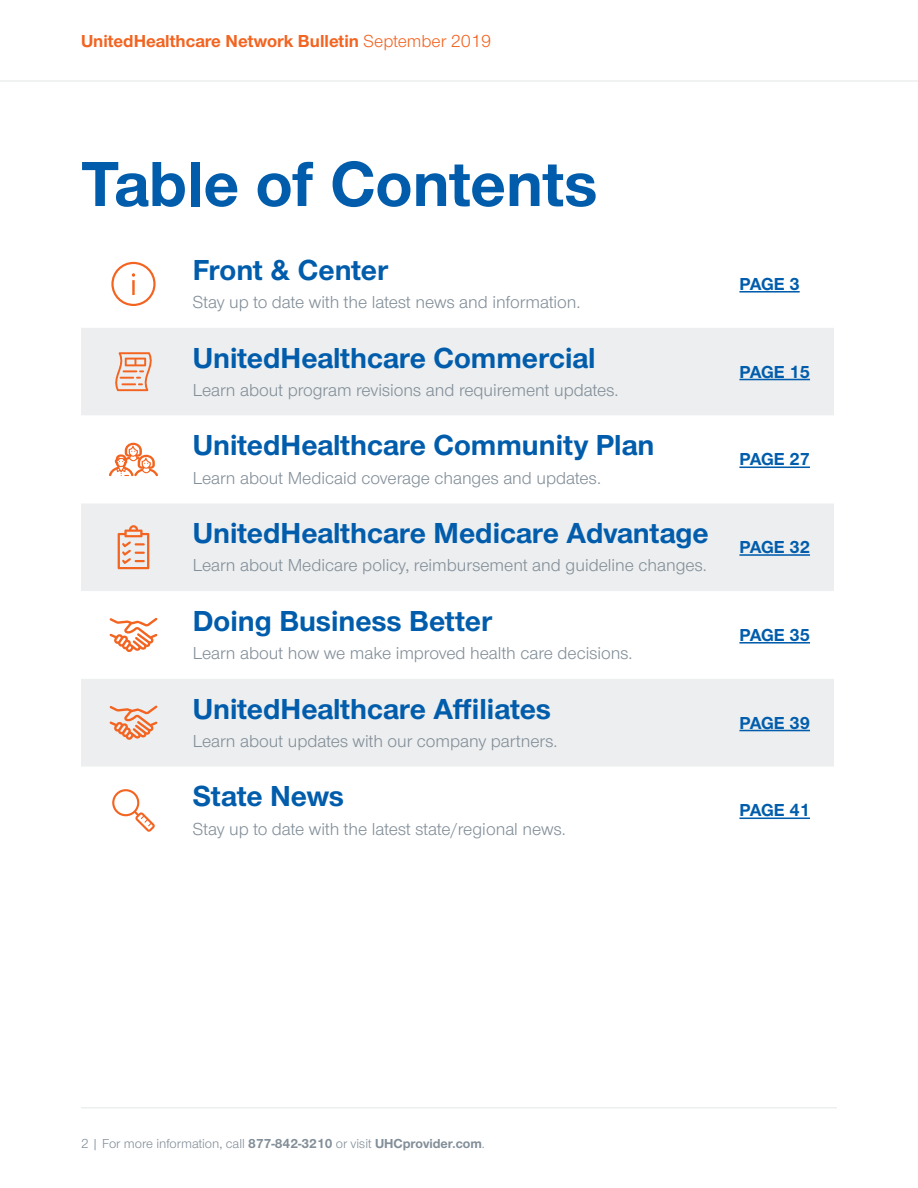
<style>
.page{position:relative;width:918px;height:1188px;background:#fff}
.page>*{position:absolute;margin:0;border:0;box-sizing:border-box;transform-origin:0 0}
.t1{font:700 66px "UHC Sans";color:#015dac}
.GRAY_INTRO{font:700 30px "UHC Sans";color:#015dac}
.t2{font:18px "UHC Sans";color:#828e98}
.t3{font:700 18px "UHC Sans";color:#f36421}
.GRAY_INTRO-2{font:700 18px "UHC Sans";letter-spacing:-.025em;color:#015dac}
.t4{font:13.5px "UHC Sans";color:#828e98}
.s1{font-weight:400}
.s2{font-weight:700}
</style>
<div class="page">
<hr style="left:81px;top:1107px;width:756px;height:1px;background:#eceeef">
<div style="left:81px;top:328px;width:753px;height:263px;background:#eceeef"></div>
<svg style="left:81px;top:416px;width:753px;height:87px"></svg>
<div style="left:81px;top:679px;width:753px;height:88px;background:#eceeef"></div>
<svg style="left:111px;top:262px;width:45px;height:44px"></svg>
<hr style="left:132px;top:280px;width:3px;height:15px;background:#f36421">
<hr style="left:739px;top:291px;width:61px;height:2px;background:#015dac">
<svg style="left:114px;top:352px;width:39px;height:39px;background:#eec2ae"></svg>
<hr style="left:739px;top:379px;width:71px;height:1px;background:#015dac">
<svg style="left:109px;top:443px;width:49px;height:33px"></svg>
<hr style="left:739px;top:466px;width:71px;height:2px;background:#015dac">
<svg style="left:118px;top:525px;width:31px;height:44px"></svg>
<hr style="left:739px;top:554px;width:71px;height:2px;background:#015dac">
<svg style="left:109px;top:618px;width:49px;height:34px"></svg>
<hr style="left:739px;top:642px;width:71px;height:2px;background:#015dac">
<svg style="left:109px;top:705px;width:49px;height:35px;background:#eec1ad"></svg>
<hr style="left:739px;top:730px;width:71px;height:1px;background:#015dac">
<svg style="left:112px;top:789px;width:43px;height:43px"></svg>
<hr style="left:739px;top:817px;width:71px;height:2px;background:#015dac">
<hr style="left:0;top:80px;width:918px;height:2px;background:#eceeef">
<p class="t3" style="left:81px;top:28px;width:412px">UnitedHealthcare Network Bulletin <span class="s1">September 2019</span></p>
<p class="t1" style="left:81px;top:140px;width:518px">Table of Contents</p>
<p class="GRAY_INTRO" style="left:193px;top:250px;width:197px">Front &amp; Center</p>
<p class="t2" style="left:193px;top:291px;width:389px">Stay up to date with the latest news and information.</p>
<p class="GRAY_INTRO" style="left:193px;top:337px;width:404px">UnitedHealthcare Commercial</p>
<p class="t2" style="left:193px;top:378px;width:427px">Learn about program revisions and requirement updates.</p>
<p class="GRAY_INTRO" style="left:193px;top:425px;width:463px">UnitedHealthcare Community Plan</p>
<p class="t2" style="left:193px;top:466px;width:410px">Learn about Medicaid coverage changes and updates.</p>
<p class="GRAY_INTRO" style="left:193px;top:513px;width:518px">UnitedHealthcare Medicare Advantage</p>
<p class="t2" style="left:193px;top:554px;width:516px">Learn about Medicare policy, reimbursement and guideline changes.</p>
<p class="GRAY_INTRO" style="left:193px;top:601px;width:301px">Doing Business Better</p>
<p class="t2" style="left:193px;top:642px;width:441px">Learn about how we make improved health care decisions.</p>
<p class="GRAY_INTRO" style="left:193px;top:688px;width:360px">UnitedHealthcare Affiliates</p>
<p class="t2" style="left:193px;top:729px;width:366px">Learn about updates with our company partners.</p>
<p class="GRAY_INTRO" style="left:193px;top:776px;width:153px">State News</p>
<p class="t2" style="left:193px;top:817px;width:375px">Stay up to date with the latest state/regional news.</p>
<p class="GRAY_INTRO-2" style="left:739px;top:272px;width:62px">PAGE 3</p>
<p class="GRAY_INTRO-2" style="left:739px;top:360px;width:72px">PAGE 15</p>
<p class="GRAY_INTRO-2" style="left:739px;top:447px;width:72px">PAGE 27</p>
<p class="GRAY_INTRO-2" style="left:739px;top:535px;width:72px">PAGE 32</p>
<p class="GRAY_INTRO-2" style="left:739px;top:623px;width:72px">PAGE 35</p>
<p class="GRAY_INTRO-2" style="left:739px;top:711px;width:72px">PAGE 39</p>
<p class="GRAY_INTRO-2" style="left:739px;top:798px;width:72px">PAGE 41</p>
<p class="t4" style="left:81px;top:1134px;width:406px">2 | For more information, call <span class="s2">877-842-3210</span> or visit <span class="s2">UHCprovider.com</span>.</p>
</div>
